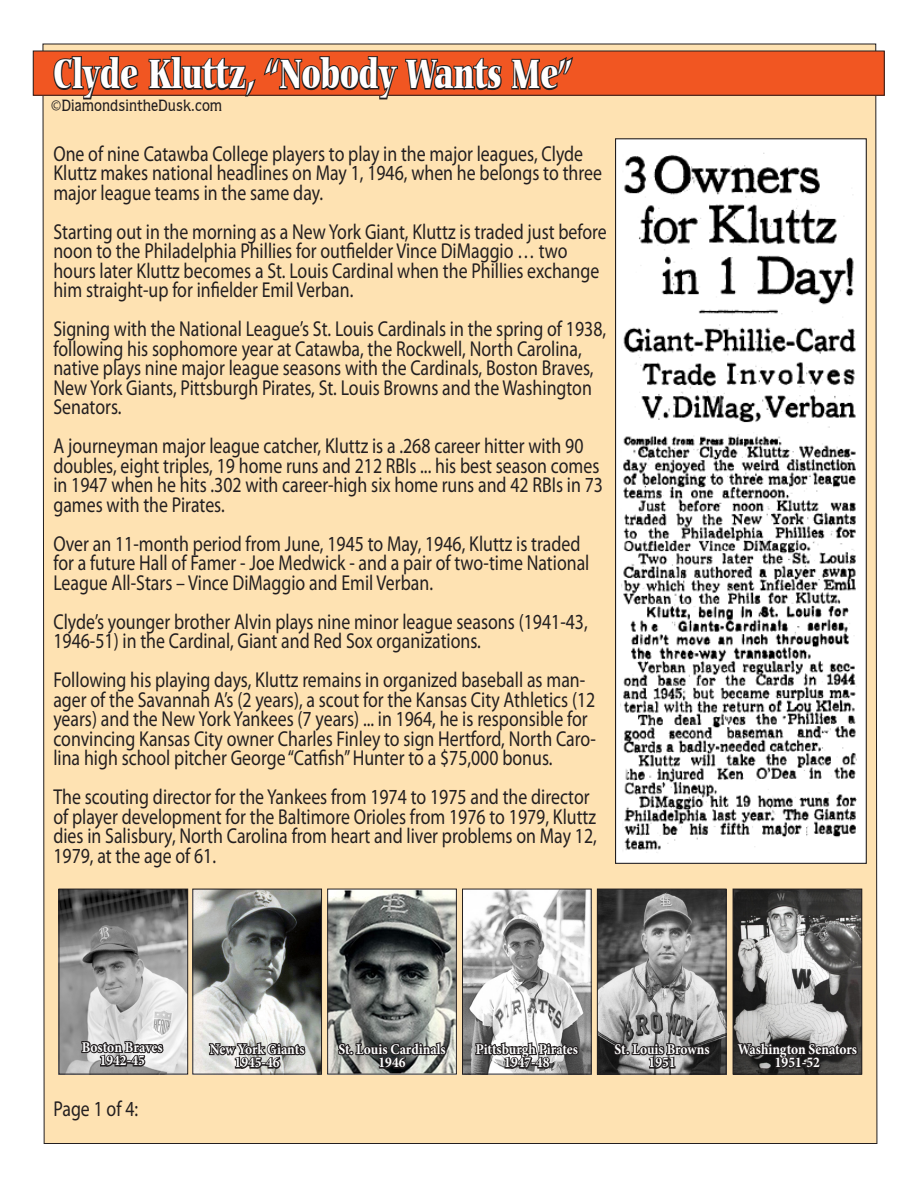
<style>
.page{position:relative;width:918px;height:1188px;background:#fff}
.page>*{position:absolute;margin:0;border:0;box-sizing:border-box;transform-origin:0 0}
.t1{font:900 43.8px "Carmina BT";color:#fff;scale:.67 1}
.t2{font:21.6px/19.5px "Myriad Pro";color:#231f20;scale:.83 1}
.t3{font:500 16.5px "Quorum IT Cby BT";color:#231f20;scale:.91 1}
.t4{font:700 14.85px "Minion Pro";color:#fff;scale:.91 1}
.s1{font-family:"Myriad Pro";font-weight:400}
</style>
<div class="page">
<div style="left:42px;top:43px;width:836px;height:1101px;background:#fee2b2"></div>
<div style="left:33px;top:51px;width:851px;height:44px;background:#f15622"></div>
<div style="left:33px;top:51px;width:852px;height:45px;border:1px solid #231f20"></div>
<svg style="left:52px;top:56px;width:87px;height:45px"></svg>
<svg style="left:147px;top:43px;width:356px;height:77px"></svg>
<svg style="left:510px;top:52px;width:65px;height:39px"></svg>
<div style="left:616px;top:139px;width:250px;height:724px;background:#fff"></div>
<img style="left:621px;top:153px;width:236px;height:700px">
<div style="left:615px;top:138px;width:252px;height:726px;border:1px solid #231f20"></div>
<img style="left:464px;top:891px;width:126px;height:181px">
<div style="left:462px;top:889px;width:130px;height:185px;border:1px solid #231f20"></div>
<img style="left:194px;top:891px;width:126px;height:181px">
<div style="left:192px;top:889px;width:130px;height:185px;border:1px solid #231f20"></div>
<img style="left:329px;top:891px;width:126px;height:181px">
<div style="left:327px;top:889px;width:130px;height:185px;border:1px solid #231f20"></div>
<img style="left:599px;top:891px;width:125px;height:181px">
<div style="left:597px;top:889px;width:129px;height:185px;border:1px solid #231f20"></div>
<img style="left:61px;top:891px;width:125px;height:181px">
<div style="left:59px;top:889px;width:129px;height:185px;border:1px solid #231f20"></div>
<img style="left:735px;top:891px;width:125px;height:181px">
<div style="left:733px;top:889px;width:129px;height:185px;border:1px solid #231f20"></div>
<svg style="left:80px;top:1039px;width:85px;height:30px"></svg>
<svg style="left:208px;top:1040px;width:99px;height:31px"></svg>
<svg style="left:337px;top:1040px;width:111px;height:30px"></svg>
<svg style="left:474px;top:1041px;width:106px;height:29px"></svg>
<svg style="left:613px;top:1041px;width:99px;height:30px"></svg>
<svg style="left:736px;top:1033px;width:123px;height:38px"></svg>
<p class="t1" style="left:53px;top:48px;width:776px">Clyde Kluttz, “Nobody Wants Me”</p>
<p class="t3" style="left:51px;top:95px;width:189px"><span class="s1">©</span>DiamondsintheDusk.com</p>
<p class="t2" style="left:53px;top:143px;width:662px">One of nine Catawba College players to play in the major leagues, Clyde<br>Kluttz makes national headlines on May 1, 1946, when he belongs to three major league teams in the same day.</p>
<p class="t2" style="left:53px;top:221px;width:668px">Starting out in the morning as a New York Giant, Kluttz is traded just before noon to the Philadelphia Phillies for outfielder Vince DiMaggio … two hours later Kluttz becomes a St. Louis Cardinal when the Phillies exchange him straight-up for infielder Emil Verban.</p>
<p class="t2" style="left:53px;top:319px;width:668px">Signing with the National League’s St. Louis Cardinals in the spring of 1938, following his sophomore year at Catawba, the Rockwell, North Carolina, native plays nine major league seasons with the Cardinals, Boston Braves, New York Giants, Pittsburgh Pirates, St. Louis Browns and the Washington Senators.</p>
<p class="t2" style="left:53px;top:436px;width:664px">A journeyman major league catcher, Kluttz is a .268 career hitter with 90 doubles, eight triples, 19 home runs and 212 RBIs ... his best season comes in 1947 when he hits .302 with career-high six home runs and 42 RBIs in 73 games with the Pirates.</p>
<p class="t2" style="left:53px;top:533px;width:647px">Over an 11-month period from June, 1945 to May, 1946, Kluttz is traded for a future Hall of Famer - Joe Medwick - and a pair of two-time National<br>League All-Stars – Vince DiMaggio and Emil Verban.</p>
<p class="t2" style="left:53px;top:611px;width:645px">Clyde’s younger brother Alvin plays nine minor league seasons (1941-43,<br>1946-51) in the Cardinal, Giant and Red Sox organizations.</p>
<p class="t2" style="left:53px;top:670px;width:655px">Following his playing days, Kluttz remains in organized baseball as man&shy;ager of the Savannah A’s (2 years), a scout for the Kansas City Athletics (12 years) and the New York Yankees (7 years) ... in 1964, he is responsible for convincing Kansas City owner Charles Finley to sign Hertford, North Caro&shy;lina high school pitcher George “Catfish” Hunter to a $75,000 bonus.</p>
<p class="t2" style="left:53px;top:787px;width:656px">The scouting director for the Yankees from 1974 to 1975 and the director of player development for the Baltimore Orioles from 1976 to 1979, Kluttz dies in Salisbury, North Carolina from heart and liver problems on May 12, 1979, at the age of 61.</p>
<p class="t4" style="left:82px;top:1037px;width:90px">Boston Braves</p>
<p class="t4" style="left:100px;top:1050px;width:51px">1942-45</p>
<p class="t2" style="left:53px;top:1099px;width:104px">Page 1 of 4:</p>
<p class="t4" style="left:210px;top:1039px;width:106px">New York Giants</p>
<p class="t4" style="left:235px;top:1052px;width:51px">1945-46</p>
<p class="t4" style="left:338px;top:1039px;width:119px">St. Louis Cardinals</p>
<p class="t4" style="left:379px;top:1052px;width:31px">1946</p>
<p class="t4" style="left:476px;top:1039px;width:114px">Pittsburgh Pirates</p>
<p class="t4" style="left:504px;top:1052px;width:51px">1947-48</p>
<p class="t4" style="left:615px;top:1039px;width:106px">St. Louis Browns</p>
<p class="t4" style="left:649px;top:1052px;width:31px">1951</p>
<p class="t4" style="left:738px;top:1039px;width:133px">Washington Senators</p>
<p class="t4" style="left:775px;top:1052px;width:51px">1951-52</p>
</div>
